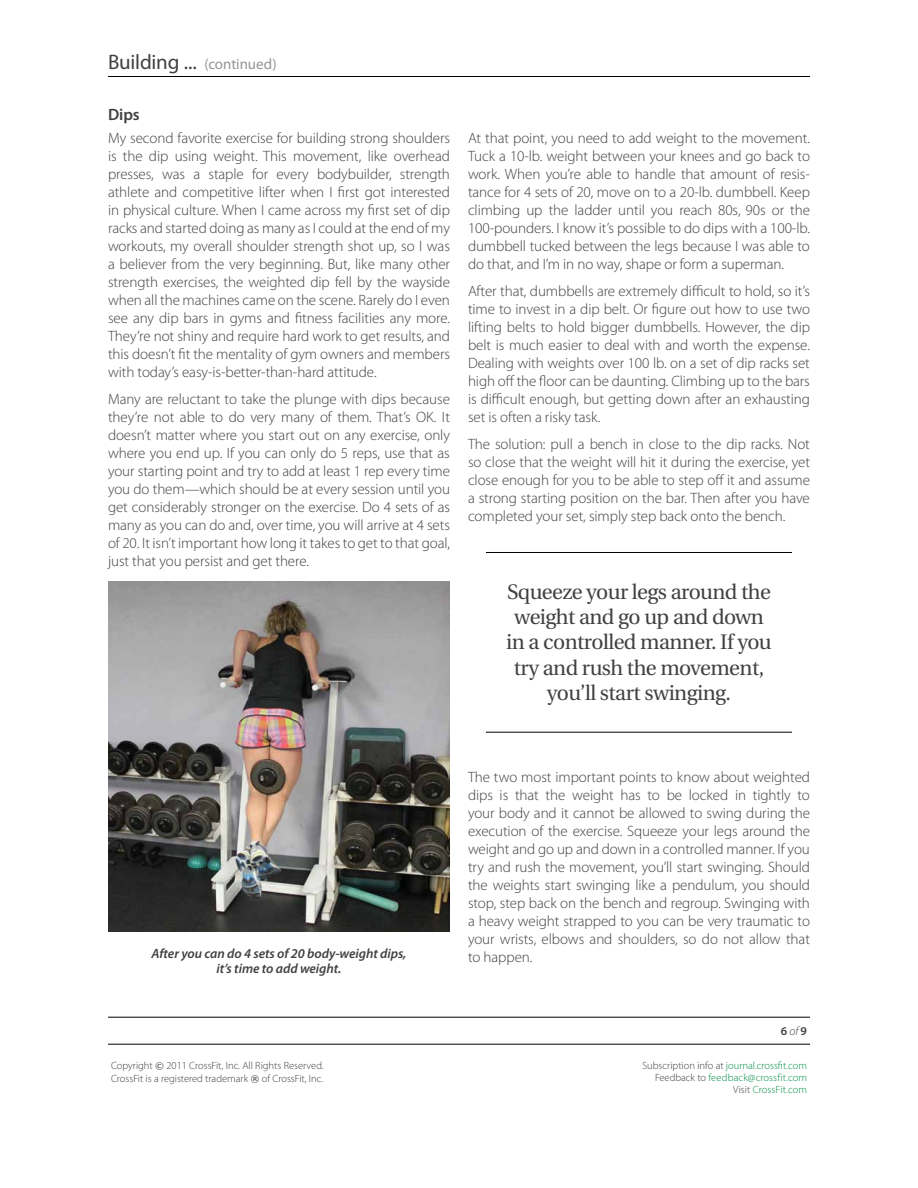
<style>
.page{position:relative;width:918px;height:1188px;background:#fff}
.page>*{position:absolute;margin:0;border:0;box-sizing:border-box;transform-origin:0 0}
.t1{font:21px/25.2px "Utopia";letter-spacing:-.025em;color:#414042;text-align:center}
.t2{font:21px "Myriad Pro";letter-spacing:-.01em;color:#414042}
.t3{font:600 16.5px "Myriad Pro";color:#414042}
.t4{font:300 15px/18px "Myriad Pro";letter-spacing:-.005em;color:#414042;text-align:justify}
.t5{font:italic 600 13.5px/15px "Myriad Pro";letter-spacing:-.005em;color:#414042;text-align:center}
.t6{font:600 12px "Myriad Pro";color:#414042}
.t7{font:300 10.5px/12.6px "Myriad Pro";color:#414042}
.t8{font:300 10.5px/12px "Myriad Pro";color:#008d49;text-align:right}
.s1{font-size:15px;color:#939598}
.s2{font-weight:300;font-style:italic}
.s3{font-family:"Verdana";font-weight:400;font-size:9px}
.s4{color:#414042}
</style>
<div class="page">
<hr style="left:108px;top:76px;width:702px;height:1px;background:#000">
<hr style="left:108px;top:1017px;width:702px;height:1px;background:#000">
<hr style="left:108px;top:1044px;width:702px;height:1px;background:#000">
<hr style="left:486px;top:552px;width:306px;height:1px;background:#000">
<hr style="left:486px;top:732px;width:306px;height:1px;background:#000">
<img style="left:108px;top:581px;width:342px;height:351px">
<h1 class="t2" style="left:108px;top:49px;width:170px">Building ... <span class="s1">(continued)</span></h1>
<p class="t3" style="left:108px;top:104px;width:33px">Dips</p>
<p class="t4" style="left:108px;top:129px;width:344px">My second favorite exercise for building strong shoulders is the dip using weight. This movement, like overhead presses, was a staple for every bodybuilder, strength athlete and competitive lifter when I first got interested in physical culture. When I came across my first set of dip racks and started doing as many as I could at the end of my workouts, my overall shoulder strength shot up, so I was a believer from the very beginning. But, like many other strength exercises, the weighted dip fell by the wayside when all the machines came on the scene. Rarely do I even see any dip bars in gyms and fitness facilities any more.<br>They’re not shiny and require hard work to get results, and this doesn’t fit the mentality of gym owners and members with today’s easy-is-better-than-hard attitude.</p>
<p class="t4" style="left:108px;top:390px;width:344px">Many are reluctant to take the plunge with dips because they’re not able to do very many of them. That’s OK. It doesn’t matter where you start out on any exercise, only where you end up. If you can only do 5 reps, use that as your starting point and try to add at least 1 rep every time you do them—which should be at every session until you get considerably stronger on the exercise. Do 4 sets of as many as you can do and, over time, you will arrive at 4 sets of 20. It isn’t important how long it takes to get to that goal, just that you persist and get there.</p>
<p class="t4" style="left:468px;top:129px;width:344px">At that point, you need to add weight to the movement.<br>Tuck a 10-lb. weight between your knees and go back to work. When you’re able to handle that amount of resis&shy;tance for 4 sets of 20, move on to a 20-lb. dumbbell. Keep climbing up the ladder until you reach 80s, 90s or the 100-pounders. I know it’s possible to do dips with a 100-lb. dumbbell tucked between the legs because I was able to do that, and I’m in no way, shape or form a superman.</p>
<p class="t4" style="left:468px;top:282px;width:344px">After that, dumbbells are extremely difficult to hold, so it’s time to invest in a dip belt. Or figure out how to use two lifting belts to hold bigger dumbbells. However, the dip belt is much easier to deal with and worth the expense.<br>Dealing with weights over 100 lb. on a set of dip racks set high off the floor can be daunting. Climbing up to the bars is difficult enough, but getting down after an exhausting set is often a risky task.</p>
<p class="t4" style="left:468px;top:435px;width:344px">The solution: pull a bench in close to the dip racks. Not so close that the weight will hit it during the exercise, yet close enough for you to be able to step off it and assume a strong starting position on the bar. Then after you have completed your set, simply step back onto the bench.</p>
<h1 class="t1" style="left:506px;top:580px;width:267px">Squeeze your legs around the weight and go up and down in a controlled manner. If you try and rush the movement, you’ll start swinging.</h1>
<p class="t5" style="left:152px;top:946px;width:257px">After you can do 4 sets of 20 body-weight dips, it’s time to add weight.</p>
<p class="t4" style="left:468px;top:768px;width:344px">The two most important points to know about weighted dips is that the weight has to be locked in tightly to your body and it cannot be allowed to swing during the execution of the exercise. Squeeze your legs around the weight and go up and down in a controlled manner. If you try and rush the movement, you’ll start swinging. Should the weights start swinging like a pendulum, you should stop, step back on the bench and regroup. Swinging with a heavy weight strapped to you can be very traumatic to your wrists, elbows and shoulders, so do not allow that to happen.</p>
<p class="t6" style="left:781px;top:1023px;width:28px">6 <span class="s2">of</span> 9</p>
<p class="t7" style="left:111px;top:1060px;width:214px">Copyright <span class="s3">©</span> 2011 CrossFit, Inc. All Rights Reserved.<br>CrossFit is a registered trademark <span class="s3">®</span> of CrossFit, Inc.</p>
<p class="t8" style="left:642px;top:1060px;width:166px"><span class="s4">Subscription info at</span> journal.crossfit.com<br><span class="s4">Feedback to</span> feedback@crossfit.com<br><span class="s4">Visit</span> CrossFit.com</p>
</div>
